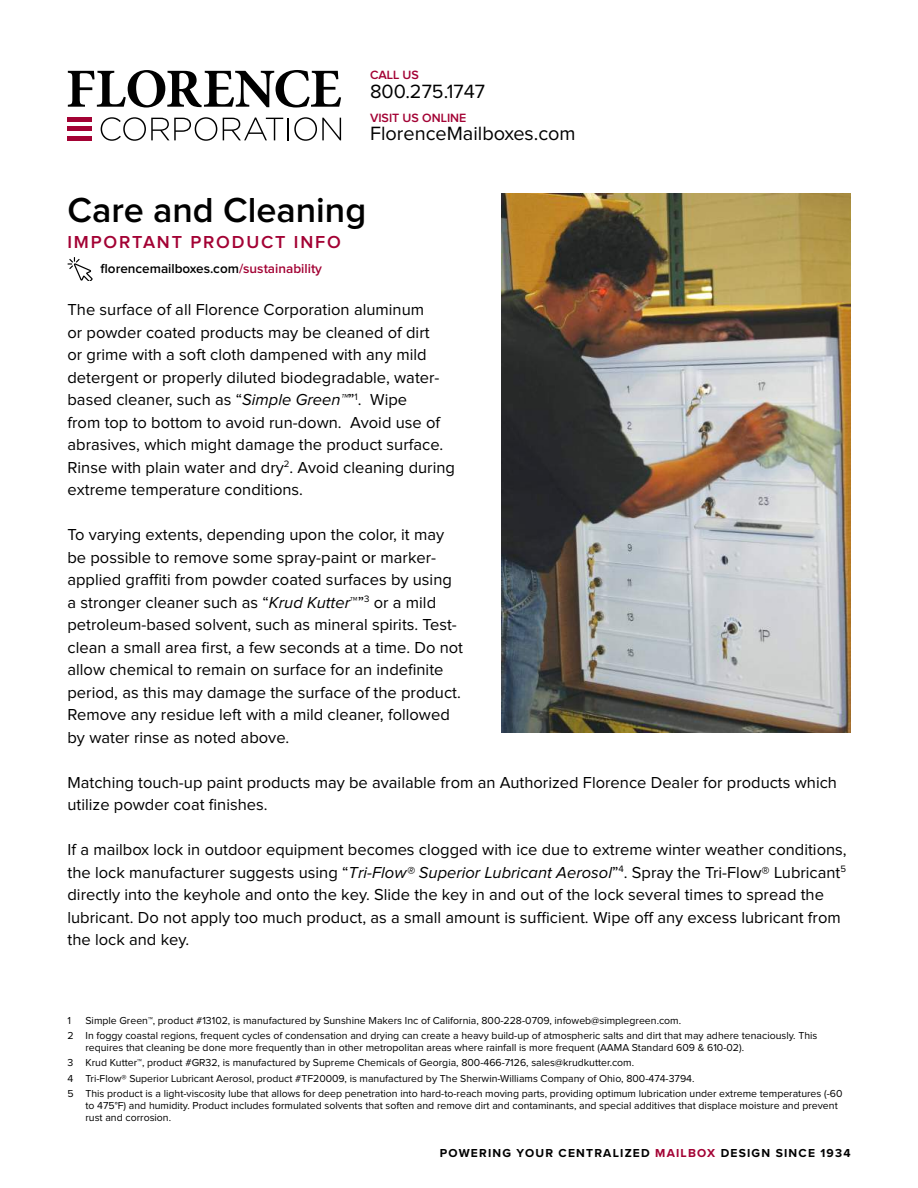
<style>
.page{position:relative;width:918px;height:1188px;background:#fff}
.page>*{position:absolute;margin:0;border:0;box-sizing:border-box;transform-origin:0 0}
.t1{font:600 36px "Proxima Nova";color:#000}
.t2{font:19.95px "Proxima Nova";color:#000}
.t3{font:600 18px "Proxima Nova";letter-spacing:.1em;color:#a30234}
.t4{font:16.5px/22.5px "Proxima Nova";color:#000}
.t5{font:600 13.5px "Proxima Nova";color:#000}
.t6{font:600 12.45px "Proxima Nova";color:#a30234}
.t7{font:700 12px "Proxima Nova";letter-spacing:.1em;color:#000}
.t8{font:10.5px/15.3px "Proxima Nova";color:#000}
.s1{color:#a30234}
.s2{font-style:italic}
</style>
<div class="page">
<svg style="left:68px;top:70px;width:273px;height:38px"></svg>
<svg style="left:101px;top:117px;width:116px;height:24px"></svg>
<svg style="left:223px;top:118px;width:60px;height:22px"></svg>
<hr style="left:287px;top:118px;width:2px;height:22px;background:#000">
<svg style="left:294px;top:117px;width:47px;height:24px"></svg>
<div style="left:68px;top:117px;width:24px;height:5px;background:#a30234"></div>
<hr style="left:68px;top:136px;width:24px;height:4px;background:#a30234">
<div style="left:68px;top:126px;width:24px;height:5px;background:#a30234"></div>
<img style="left:501px;top:194px;width:349px;height:538px">
<svg style="left:68px;top:257px;width:25px;height:24px"></svg>
<p class="t6" style="left:370px;top:69px;width:50px">CALL US</p>
<p class="t2" style="left:370px;top:82px;width:117px">800.275.1747</p>
<p class="t6" style="left:370px;top:112px;width:98px">VISIT US ONLINE</p>
<p class="t2" style="left:370px;top:125px;width:207px">FlorenceMailboxes.com</p>
<h1 class="t1" style="left:68px;top:194px;width:300px">Care and Cleaning</h1>
<p class="t3" style="left:68px;top:234px;width:275px">IMPORTANT PRODUCT INFO</p>
<p class="t5" style="left:100px;top:262px;width:223px">florencemailboxes.com<span class="s1">/sustainability</span></p>
<p class="t4" style="left:67px;top:299px;width:389px">The surface of all Florence Corporation aluminum<br>or powder coated products may be cleaned of dirt<br>or grime with a soft cloth dampened with any mild detergent or properly diluted biodegradable, water&shy;based cleaner, such as “<span class="s2">Simple Green™</span>”<sup>1</sup>. Wipe<br>from top to bottom to avoid run-down. Avoid use of abrasives, which might damage the product surface.<br>Rinse with plain water and dry<sup>2</sup>. Avoid cleaning during extreme temperature conditions.</p>
<p class="t4" style="left:67px;top:524px;width:397px">To varying extents, depending upon the color, it may be possible to remove some spray-paint or marker&shy;applied graffiti from powder coated surfaces by using a stronger cleaner such as “<span class="s2">Krud Kutter</span>™”<sup>3</sup> or a mild petroleum-based solvent, such as mineral spirits. Test&shy;clean a small area first, a few seconds at a time. Do not allow chemical to remain on surface for an indefinite period, as this may damage the surface of the product.<br>Remove any residue left with a mild cleaner, followed by water rinse as noted above.</p>
<p class="t4" style="left:68px;top:772px;width:771px">Matching touch-up paint products may be available from an Authorized Florence Dealer for products which utilize powder coat finishes.</p>
<p class="t4" style="left:68px;top:839px;width:781px">If a mailbox lock in outdoor equipment becomes clogged with ice due to extreme winter weather conditions, the lock manufacturer suggests using “<span class="s2">Tri-Flow® Superior Lubricant Aerosol</span>”<sup>4</sup>. Spray the Tri-Flow® Lubricant<sup>5 </sup>directly into the keyhole and onto the key. Slide the key in and out of the lock several times to spread the lubricant. Do not apply too much product, as a small amount is sufficient. Wipe off any excess lubricant from the lock and key.</p>
<p class="t8" style="left:68px;top:1013px;width:751px;text-indent:18px">Simple Green™, product #13102, is manufactured by Sunshine Makers Inc of California, 800-228-0709, infoweb@simplegreen.com.<br>2 In foggy coastal regions, frequent cycles of condensation and drying can create a heavy build-up of atmospheric salts and dirt that may adhere tenaciously. This</p>
<p class="t8" style="left:68px;top:1040px;width:777px;text-indent:18px">requires that cleaning be done more frequently than in other metropolitan areas where rainfall is more frequent (AAMA Standard 609 &amp; 610-02).<br>3 Krud Kutter™, product #GR32, is manufactured by Supreme Chemicals of Georgia, 800-466-7126, sales@krudkutter.com.<br>4 Tri-Flow® Superior Lubricant Aerosol, product #TF20009, is manufactured by The Sherwin-Williams Company of Ohio, 800-474-3794.<br>5 This product is a light-viscosity lube that allows for deep penetration into hard-to-reach moving parts, providing optimum lubrication under extreme temperatures (-60</p>
<p class="t8" style="left:85px;top:1100px;width:754px;line-height:12px">to 475°F) and humidity. Product includes formulated solvents that soften and remove dirt and contaminants, and special additives that displace moisture and prevent rust and corrosion.</p>
<p class="t8" style="left:68px;top:1013px;width:5px">1</p>
<p class="t7" style="left:440px;top:1144px;width:412px">POWERING YOUR CENTRALIZED <span class="s1">MAILBOX</span> DESIGN SINCE 1934</p>
</div>
